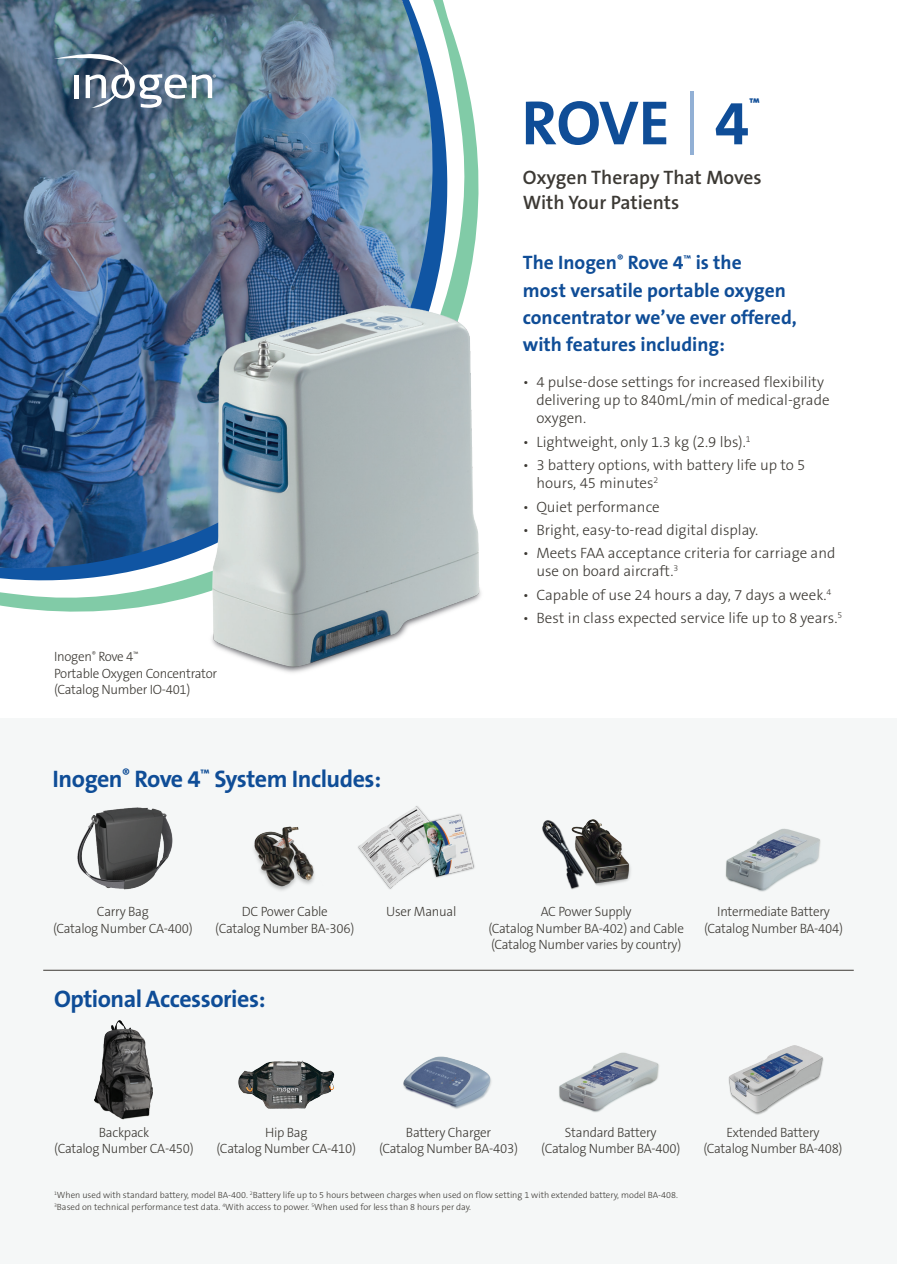
<style>
.page{position:relative;width:897px;height:1264px;background:#fff}
.page>*{position:absolute;margin:0;border:0;box-sizing:border-box;transform-origin:0 0}
.t1{font:700 63px "The Sans B7";color:#0f4d97}
.t2{font:700 24px "The Sans B7";letter-spacing:-.02em;color:#0f4d97}
.t3{font:700 19.5px/27px "The Sans B7";color:#0f4d97}
.t4{font:600 19.5px/24.9px "The Sans B6";color:#3c3934}
.t5{font:700 15.75px "The Sans B7";color:#0f4d97}
.t6{font:300 15px/18px "The Sans B3";color:#3c3934}
.t7{font:300 13.5px/16.5px "The Sans B3";letter-spacing:-.02em;color:#3c3934;text-align:center}
.t8{font:300 9px/12px "The Sans B3";color:#3c3934}
.s1{font-family:"The Sans B3";font-weight:300;color:#92b0d5}
</style>
<div class="page">
<img style="left:0;top:0;width:189px;height:368px">
<svg style="left:189px;top:0;width:290px;height:368px"></svg>
<svg style="left:0;top:586px;width:193px;height:26px;fill:#81cba7"></svg>
<img style="left:254px;top:0;width:196px;height:288px">
<svg style="left:0;top:368px;width:193px;height:218px;background:#446995"></svg>
<div style="left:0;top:718px;width:896px;height:546px;background:#f5f7f7"></div>
<img style="left:77px;top:807px;width:96px;height:83px">
<img style="left:542px;top:819px;width:89px;height:71px">
<img style="left:254px;top:826px;width:61px;height:65px">
<img style="left:358px;top:806px;width:117px;height:83px">
<img style="left:559px;top:1052px;width:100px;height:60px">
<hr style="left:43px;top:970px;width:810px;height:1px;background:#3c3934">
<img style="left:95px;top:1020px;width:57px;height:99px">
<img style="left:403px;top:1056px;width:88px;height:53px">
<img style="left:725px;top:828px;width:96px;height:64px">
<img style="left:728px;top:1045px;width:96px;height:70px">
<img style="left:193px;top:288px;width:288px;height:385px">
<svg style="left:54px;top:39px;width:162px;height:69px;background:#697f92"></svg>
<img style="left:238px;top:1060px;width:97px;height:49px">
<h1 class="t1" style="left:521px;top:90px;width:229px">ROVE <span class="s1">|</span> 4</h1>
<h3 class="t4" style="left:522px;top:165px;width:240px">Oxygen Therapy That Moves<br>With Your Patients</h3>
<p class="t5" style="left:749px;top:95px;width:12px">™</p>
<p class="t7" style="left:54px;top:649px;width:165px;text-align:left">Inogen<sup>®</sup> Rove 4<sup>™<br></sup>Portable Oxygen Concentrator (Catalog Number IO-401)</p>
<h2 class="t2" style="left:53px;top:766px;width:330px">Inogen<sup>®</sup> Rove 4<sup>™</sup> System Includes:</h2>
<h3 class="t3" style="left:522px;top:250px;width:275px">The Inogen<sup>®</sup> Rove 4<sup>™</sup> is the<br>most versatile portable oxygen concentrator we’ve ever offered, with features including:</h3>
<p class="t6" style="left:536px;top:374px;width:295px;text-indent:-14px">• 4 pulse-dose settings for increased flexibility delivering up to 840mL/min of medical-grade oxygen.</p>
<p class="t6" style="left:522px;top:433px;width:229px">• Lightweight, only 1.3 kg (2.9 lbs).<sup>1</sup></p>
<p class="t6" style="left:536px;top:457px;width:271px;text-indent:-14px">• 3 battery options, with battery life up to 5 hours, 45 minutes<sup>2</sup></p>
<p class="t6" style="left:522px;top:498px;width:138px">• Quiet performance</p>
<p class="t6" style="left:522px;top:521px;width:237px">• Bright, easy-to-read digital display.</p>
<p class="t6" style="left:536px;top:545px;width:300px;text-indent:-14px">• Meets FAA acceptance criteria for carriage and use on board aircraft.<sup>3</sup></p>
<p class="t6" style="left:522px;top:586px;width:310px">• Capable of use 24 hours a day, 7 days a week.<sup>4</sup></p>
<p class="t6" style="left:522px;top:610px;width:321px">• Best in class expected service life up to 8 years.<sup>5</sup></p>
<p class="t7" style="left:53px;top:904px;width:141px">Carry Bag<br>(Catalog Number CA-400)</p>
<p class="t7" style="left:215px;top:904px;width:140px">DC Power Cable<br>(Catalog Number BA-306)</p>
<p class="t7" style="left:386px;top:904px;width:72px">User Manual</p>
<h2 class="t2" style="left:54px;top:986px;width:213px">Optional Accessories:</h2>
<p class="t7" style="left:488px;top:904px;width:197px">AC Power Supply<br>(Catalog Number BA-402) and Cable (Catalog Number varies by country)</p>
<p class="t7" style="left:704px;top:904px;width:140px">Intermediate Battery (Catalog Number BA-404)</p>
<p class="t7" style="left:54px;top:1124px;width:141px">Backpack<br>(Catalog Number CA-450)</p>
<p class="t7" style="left:216px;top:1124px;width:141px">Hip Bag<br>(Catalog Number CA-410)</p>
<p class="t7" style="left:541px;top:1124px;width:140px">Standard Battery (Catalog Number BA-400)</p>
<p class="t7" style="left:703px;top:1124px;width:140px">Extended Battery (Catalog Number BA-408)</p>
<p class="t7" style="left:379px;top:1124px;width:140px">Battery Charger<br>(Catalog Number BA-403)</p>
<p class="t8" style="left:54px;top:1189px;width:625px"><sup>1</sup>When used with standard battery, model BA-400. <sup>2</sup>Battery life up to 5 hours between charges when used on flow setting 1 with extended battery, model BA-408.<br><sup>3</sup>Based on technical performance test data. <sup>4</sup>With access to power. <sup>5</sup>When used for less than 8 hours per day.</p>
</div>
